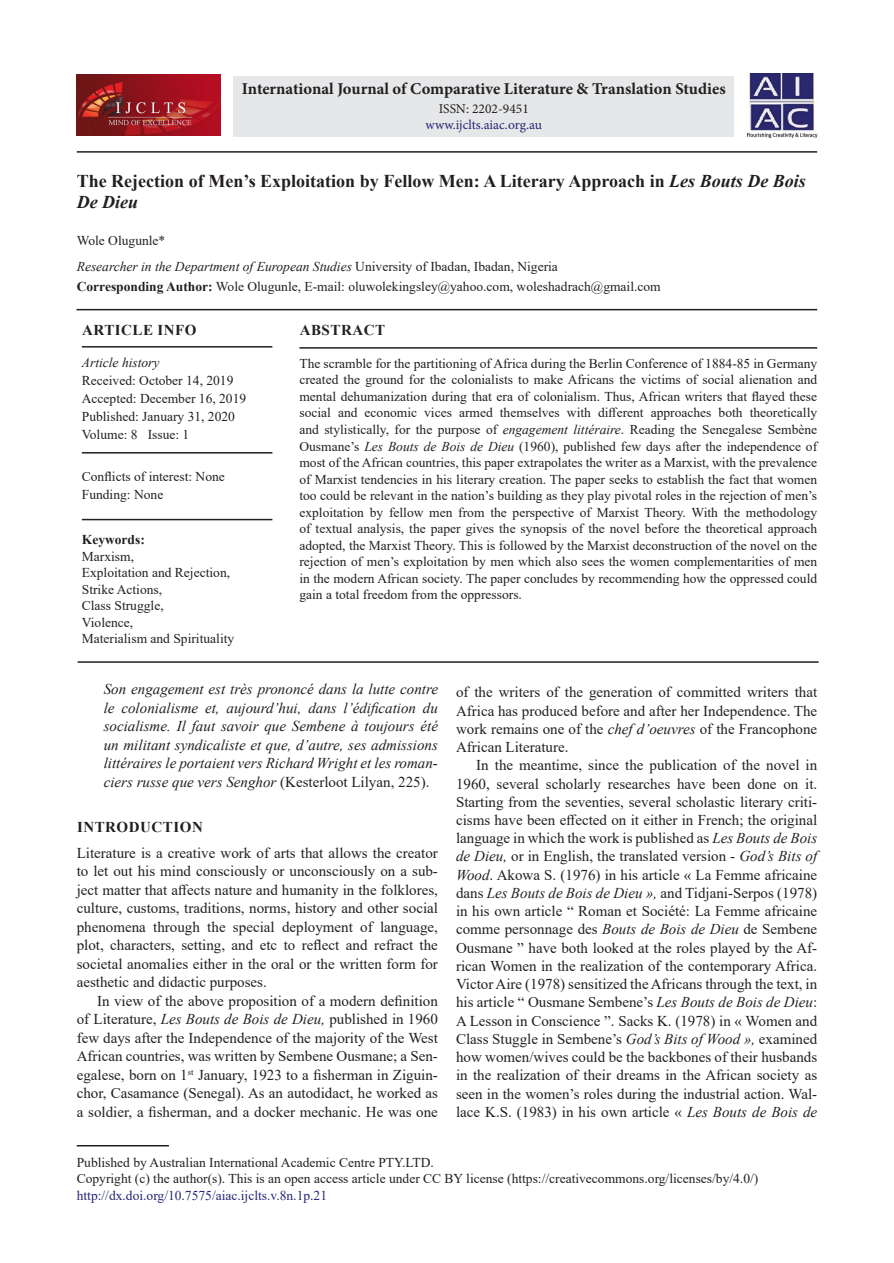
<style>
.page{position:relative;width:894px;height:1263px;background:#fff}
.page>*{position:absolute;margin:0;border:0;box-sizing:border-box;transform-origin:0 0}
.AT{font:700 18px/21px "Times New Roman";color:#231f20}
.J_Name{font:700 16.5px "Minion Pro";letter-spacing:-.005em;color:#231f20}
.TX{font:15px/18.3px "Times New Roman";color:#231f20;text-align:justify}
.TXFL{font:15px/18.5px "Times New Roman";color:#231f20;text-align:justify}
.L{font:italic 15px/18.5px "Times New Roman";color:#231f20;text-align:justify}
.ART_INFO{font:700 15px "Times New Roman";letter-spacing:.035em;color:#231f20}
.ABSH{font:700 15px "Times New Roman";letter-spacing:.035em;color:#231f20}
.ABS{font:13.5px/16.5px "Times New Roman";color:#231f20;text-align:justify}
.PUB_Details{font:13.5px/16.5px "Times New Roman";color:#231f20}
.KWD{font:13.5px/16.5px "Times New Roman";color:#231f20}
.HIS{font:13.5px/18px "Times New Roman";color:#231f20}
.ADD{font:13.5px "Times New Roman";color:#231f20}
.AFF{font:italic 13.5px "Times New Roman";color:#231f20}
.HIS_1{font:13.5px/18px "Times New Roman";color:#231f20}
.ISSN_Web{font:13.5px "Minion Pro";letter-spacing:-.005em;color:#282574}
.ISSN_Num{font:13.5px "Minion Pro";color:#231f20}
.AU{font:13.5px "Times New Roman";color:#231f20}
.s1{font-style:italic}
.s2{font-style:normal}
.s3{font-weight:700}
.s4{color:#282574}
</style>
<div class="page">
<hr style="left:77px;top:151px;width:739px;height:2px;background:#231f20">
<hr style="left:76px;top:309px;width:740px;height:1px;background:#231f20">
<hr style="left:299px;top:347px;width:517px;height:2px;background:#231f20">
<hr style="left:77px;top:1145px;width:92px;height:1px;background:#231f20">
<hr style="left:82px;top:346px;width:190px;height:1px;background:#231f20">
<hr style="left:82px;top:452px;width:190px;height:1px;background:#231f20">
<hr style="left:82px;top:519px;width:190px;height:1px;background:#231f20">
<hr style="left:78px;top:661px;width:740px;height:2px;background:#231f20">
<div style="left:233px;top:76px;width:500px;height:60px;background:#e6e7e9"></div>
<img style="left:746px;top:73px;width:70px;height:65px">
<img style="left:77px;top:74px;width:144px;height:61px">
<p class="J_Name" style="left:242px;top:77px;width:485px">International Journal of Comparative Literature &amp; Translation Studies</p>
<p class="ISSN_Num" style="left:438px;top:99px;width:92px">ISSN: 2202-9451</p>
<p class="ISSN_Web" style="left:425px;top:116px;width:118px">www.ijclts.aiac.org.au</p>
<p class="AT" style="left:77px;top:170px;width:730px">The Rejection of Men’s Exploitation by Fellow Men: A Literary Approach in <span class="s1">Les Bouts De Bois<br>De Dieu</span></p>
<p class="AU" style="left:77px;top:231px;width:90px">Wole Olugunle*</p>
<p class="AFF" style="left:77px;top:257px;width:482px">Researcher in the Department of European Studies <span class="s2">University of Ibadan, Ibadan, Nigeria</span></p>
<p class="ADD" style="left:77px;top:277px;width:585px"><span class="s3">Corresponding Author:</span> Wole Olugunle, E-mail: oluwolekingsley@yahoo.com, woleshadrach@gmail.com</p>
<p class="ABSH" style="left:299px;top:319px;width:87px">ABSTRACT</p>
<p class="ABS" style="left:299px;top:355px;width:519px">The scramble for the partitioning of Africa during the Berlin Conference of 1884-85 in Germany created the ground for the colonialists to make Africans the victims of social alienation and mental dehumanization during that era of colonialism. Thus, African writers that flayed these social and economic vices armed themselves with different approaches both theoretically and stylistically, for the purpose of <span class="s1">engagement littéraire</span>. Reading the Senegalese Sembène Ousmane’s <span class="s1">Les Bouts de Bois de Dieu</span> (1960), published few days after the independence of most of the African countries, this paper extrapolates the writer as a Marxist, with the prevalence of Marxist tendencies in his literary creation. The paper seeks to establish the fact that women too could be relevant in the nation’s building as they play pivotal roles in the rejection of men’s exploitation by fellow men from the perspective of Marxist Theory. With the methodology of textual analysis, the paper gives the synopsis of the novel before the theoretical approach adopted, the Marxist Theory. This is followed by the Marxist deconstruction of the novel on the rejection of men’s exploitation by men which also sees the women complementarities of men in the modern African society. The paper concludes by recommending how the oppressed could gain a total freedom from the oppressors.</p>
<p class="ART_INFO" style="left:82px;top:319px;width:116px">ARTICLE INFO</p>
<p class="HIS" style="left:82px;top:353px;width:153px"><span class="s1">Article history<br></span>Received: October 14, 2019</p>
<p class="HIS" style="left:82px;top:389px;width:166px">Accepted: December 16, 2019</p>
<p class="HIS" style="left:82px;top:407px;width:154px">Published: January 31, 2020<br>Volume: 8 Issue: 1</p>
<p class="HIS_1" style="left:82px;top:466px;width:144px">Conflicts of interest: None<br>Funding: None</p>
<p class="KWD" style="left:82px;top:531px;width:154px"><span class="s3">Keywords:<br></span>Marxism,<br>Exploitation and Rejection,<br>Strike Actions,<br>Class Struggle,<br>Violence,<br>Materialism and Spirituality</p>
<p class="L" style="left:104px;top:679px;width:335px">Son engagement est très prononcé dans la lutte contre le colonialisme et, aujourd’hui, dans l’édification du socialisme. Il faut savoir que Sembene à toujours été un militant syndicaliste et que, d’autre, ses admissions littéraires le portaient vers Richard Wright et les roman&shy;ciers russe que vers Senghor <span class="s2">(Kesterloot Lilyan, 225).</span></p>
<h1 class="ART_INFO" style="left:77px;top:816px;width:127px">INTRODUCTION</h1>
<p class="TXFL" style="left:77px;top:843px;width:362px">Literature is a creative work of arts that allows the creator to let out his mind consciously or unconsciously on a sub&shy;ject matter that affects nature and humanity in the folklores, culture, customs, traditions, norms, history and other social phenomena through the special deployment of language, plot, characters, setting, and etc to reflect and refract the societal anomalies either in the oral or the written form for aesthetic and didactic purposes.</p>
<p class="TX" style="left:77px;top:991px;width:362px;text-indent:20px">In view of the above proposition of a modern definition of Literature, <span class="s1">Les Bouts de Bois de Dieu,</span> published in 1960 few days after the Independence of the majority of the West African countries, was written by Sembene Ousmane; a Sen&shy;egalese, born on 1<sup>st</sup> January, 1923 to a fisherman in Ziguin&shy;chor, Casamance (Senegal). As an autodidact, he worked as a soldier, a fisherman, and a docker mechanic. He was one</p>
<p class="PUB_Details" style="left:77px;top:1153px;width:682px">Published by Australian International Academic Centre PTY.LTD.<br>Copyright (c) the author(s). This is an open access article under CC BY license (https://creativecommons.org/licenses/by/4.0/) <span class="s4">http://dx.doi.org/10.7575/aiac.ijclts.v.8n.1p.21</span></p>
<p class="TX" style="left:456px;top:682px;width:362px">of the writers of the generation of committed writers that Africa has produced before and after her Independence. The work remains one of the <span class="s1">chef d’oeuvres</span> of the Francophone African Literature.</p>
<p class="TX" style="left:456px;top:755px;width:362px;text-indent:20px">In the meantime, since the publication of the novel in 1960, several scholarly researches have been done on it.<br>Starting from the seventies, several scholastic literary criti&shy;cisms have been effected on it either in French; the original language in which the work is published as <span class="s1">Les Bouts de Bois de Dieu,</span> or in English, the translated version - <span class="s1">God’s Bits of Wood</span>. Akowa S. (1976) in his article « La Femme africaine dans <span class="s1">Les Bouts de Bois de Dieu »,</span> and Tidjani-Serpos (1978) in his own article “ Roman et Société: La Femme africaine comme personnage des <span class="s1">Bouts de Bois de Dieu</span> de Sembene Ousmane ” have both looked at the roles played by the Af&shy;rican Women in the realization of the contemporary Africa.<br>Victor Aire (1978) sensitized the Africans through the text, in his article “ Ousmane Sembene’s <span class="s1">Les Bouts de Bois de Dieu</span>:<br>A Lesson in Conscience ”. Sacks K. (1978) in « Women and Class Stuggle in Sembene’s <span class="s1">God’s Bits of Wood »,</span> examined how women/wives could be the backbones of their husbands in the realization of their dreams in the African society as seen in the women’s roles during the industrial action. Wal&shy;lace K.S. (1983) in his own article « <span class="s1">Les Bouts de Bois de</span></p>
</div>
